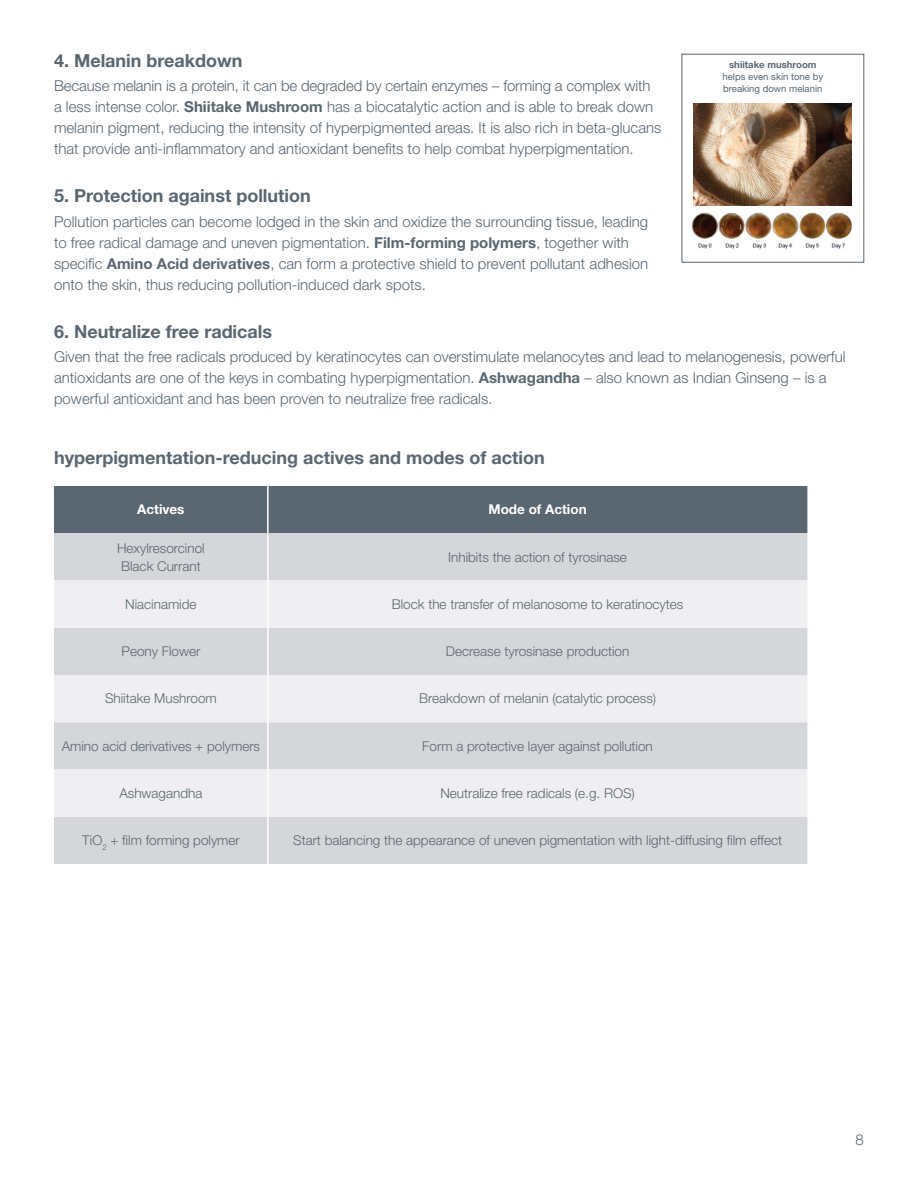
<style>
.page{position:relative;width:918px;height:1188px;background:#fff}
.page>*{position:absolute;margin:0;border:0;box-sizing:border-box;transform-origin:0 0}
.t1{font:700 18px "Helvetica Neue LT Std";color:#5a6670}
.t2{font:300 15px/21px "Helvetica Neue LT Std";color:#5a6670}
.t3{font:300 13.5px/18px "Helvetica Neue LT Std";color:#5a6670}
.t4{font:700 13.5px "Helvetica Neue LT Std";color:#fff}
.t5{font:9.6px/11.7px "Helvetica Neue LT Std";color:#586670;text-align:center}
.s1{font-weight:700}
</style>
<div class="page">
<div style="left:54px;top:486px;width:753px;height:47px;background:#5a6670"></div>
<div style="left:54px;top:533px;width:753px;height:331px;background:#d5d6da"></div>
<svg style="left:54px;top:580px;width:753px;height:237px;background:#e4e4e7"></svg>
<hr style="left:267px;top:486px;width:2px;height:47px;background:#fff">
<hr style="left:267px;top:533px;width:2px;height:47px;background:#fff">
<hr style="left:267px;top:580px;width:2px;height:48px;background:#fff">
<hr style="left:267px;top:628px;width:2px;height:47px;background:#fff">
<hr style="left:267px;top:675px;width:2px;height:47px;background:#fff">
<hr style="left:267px;top:722px;width:2px;height:48px;background:#fff">
<hr style="left:267px;top:770px;width:2px;height:47px;background:#fff">
<hr style="left:267px;top:817px;width:2px;height:47px;background:#fff">
<img style="left:691px;top:212px;width:161px;height:37px">
<img style="left:694px;top:103px;width:158px;height:102px">
<div style="left:682px;top:54px;width:182px;height:208px;border:1px solid #5a6670"></div>
<p class="t1" style="left:54px;top:49px;width:190px">4. Melanin breakdown</p>
<p class="t2" style="left:54px;top:75px;width:609px">Because melanin is a protein, it can be degraded by certain enzymes – forming a complex with a less intense color. <span class="s1">Shiitake Mushroom</span> has a biocatalytic action and is able to break down melanin pigment, reducing the intensity of hyperpigmented areas. It is also rich in beta-glucans that provide anti-inflammatory and antioxidant benefits to help combat hyperpigmentation.</p>
<p class="t1" style="left:54px;top:185px;width:258px">5. Protection against pollution</p>
<p class="t2" style="left:54px;top:211px;width:596px">Pollution particles can become lodged in the skin and oxidize the surrounding tissue, leading to free radical damage and uneven pigmentation. <span class="s1">Film-forming polymers</span>, together with specific <span class="s1">Amino Acid derivatives</span>, can form a protective shield to prevent pollutant adhesion onto the skin, thus reducing pollution-induced dark spots.</p>
<p class="t1" style="left:54px;top:320px;width:220px">6. Neutralize free radicals</p>
<p class="t2" style="left:54px;top:346px;width:793px">Given that the free radicals produced by keratinocytes can overstimulate melanocytes and lead to melanogenesis, powerful antioxidants are one of the keys in combating hyperpigmentation. <span class="s1">Ashwagandha</span> – also known as Indian Ginseng – is a powerful antioxidant and has been proven to neutralize free radicals.</p>
<p class="t5" style="left:722px;top:59px;width:102px"><span class="s1">shiitake mushroom </span>helps even skin tone by breaking down melanin</p>
<p class="t1" style="left:54px;top:447px;width:492px">hyperpigmentation-reducing actives and modes of action</p>
<p class="t4" style="left:137px;top:501px;width:49px">Actives</p>
<p class="t4" style="left:489px;top:501px;width:100px">Mode of Action</p>
<p class="t3" style="left:117px;top:539px;width:89px">Hexylresorcinol<br>Black Currant</p>
<p class="t3" style="left:448px;top:548px;width:180px">Inhibits the action of tyrosinase</p>
<p class="t3" style="left:125px;top:595px;width:73px">Niacinamide</p>
<p class="t3" style="left:392px;top:595px;width:293px">Block the transfer of melanosome to keratinocytes</p>
<p class="t3" style="left:122px;top:642px;width:80px">Peony Flower</p>
<p class="t3" style="left:446px;top:642px;width:185px">Decrease tyrosinase production</p>
<p class="t3" style="left:105px;top:689px;width:113px">Shiitake Mushroom</p>
<p class="t3" style="left:419px;top:689px;width:239px">Breakdown of melanin (catalytic process)</p>
<p class="t3" style="left:62px;top:737px;width:200px">Amino acid derivatives + polymers</p>
<p class="t3" style="left:422px;top:737px;width:232px">Form a protective layer against pollution</p>
<p class="t3" style="left:119px;top:784px;width:85px">Ashwagandha</p>
<p class="t3" style="left:440px;top:784px;width:196px">Neutralize free radicals (e.g. ROS)</p>
<p class="t3" style="left:82px;top:831px;width:159px">TiO<sub>2</sub> + film forming polymer</p>
<p class="t3" style="left:293px;top:831px;width:490px">Start balancing the appearance of uneven pigmentation with light-diffusing film effect</p>
<p class="t2" style="left:856px;top:1129px;width:10px">8</p>
</div>
